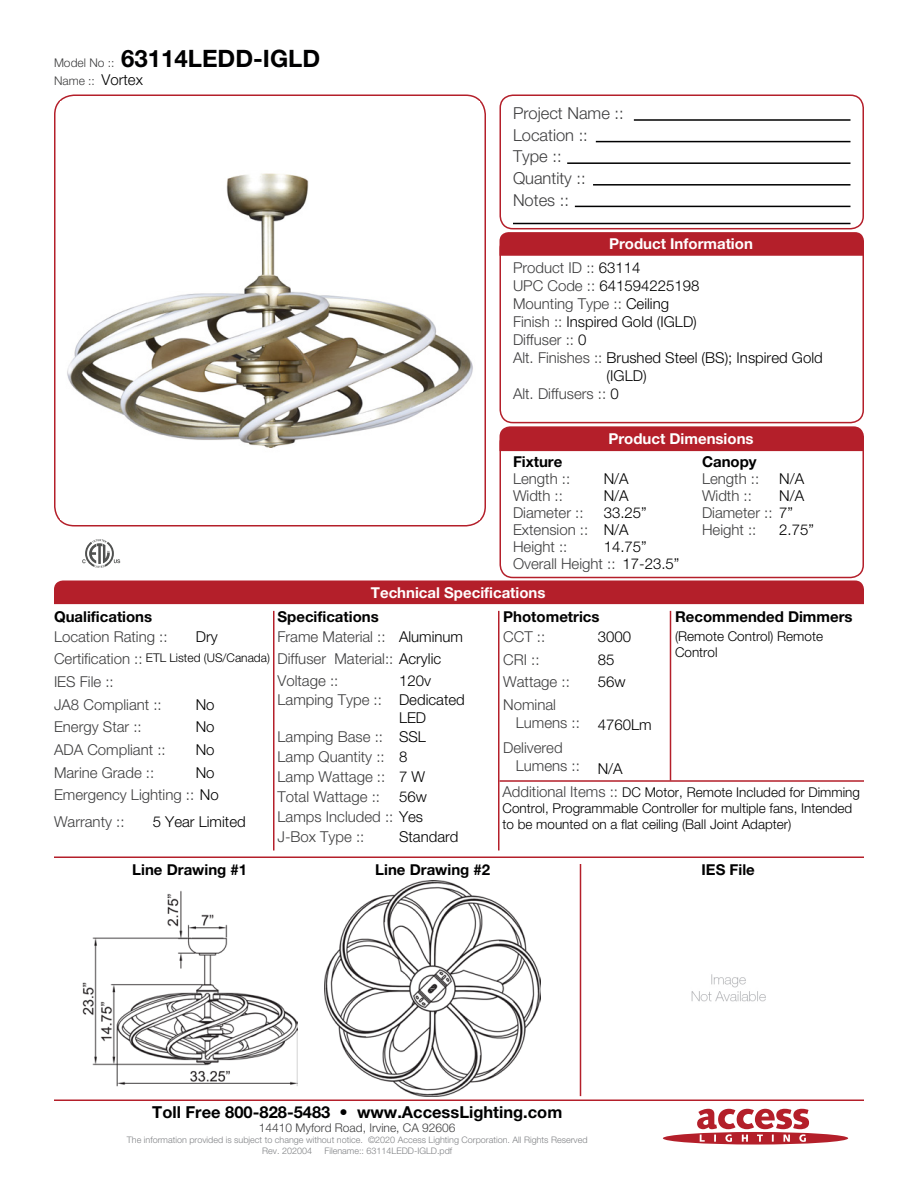
<style>
.page{position:relative;width:918px;height:1188px;background:#fff}
.page>*{position:absolute;margin:0;border:0;box-sizing:border-box;transform-origin:0 0}
.t1{font:700 24px "Helvetica Neue LT Std";color:#000001}
.Left_Justify{font:300 16.5px "Helvetica Neue LT Std";color:#3e3e3f}
.t2{font:700 16.5px "Helvetica Neue LT Std";color:#000001}
.Left_Justify-2{font:300 15px/18px "Helvetica Neue LT Std";color:#3e3e3f}
.Left_Justify-3{font:300 15px/18px "Helvetica Neue LT Std";color:#000001}
.Left_Justify-4{font:700 15px "Helvetica Neue LT Std";color:#000001}
.t3{font:700 15px "Helvetica Neue LT Std";color:#fff}
.Left_Justify-5{font:300 13.5px/16.2px "Helvetica Neue LT Std";color:#000001}
.t4{font:300 12px "Helvetica Neue LT Std";color:#3e3e3f}
.Left_Justify-6{font:300 12px "Helvetica Neue LT Std";color:#000001}
.t5{font:300 9px "Helvetica Neue LT Std";color:#808285}
.s1{font-weight:300;font-size:12px;color:#3e3e3f}
.s2{font-size:15px;color:#000001}
.s3{color:#000001}
.s4{color:#3e3e3f}
.s5{font-size:15px;color:#3e3e3f}
</style>
<div class="page">
<svg style="left:663px;top:1109px;width:185px;height:36px"></svg>
<div style="left:499px;top:94px;width:365px;height:135px;border:2px solid #b41f2a;border-radius:13px"></div>
<div style="left:499px;top:235px;width:365px;height:188px;border:2px solid #b41f2a;border-radius:13px"></div>
<div style="left:499px;top:430px;width:365px;height:148px;border:2px solid #b41f2a;border-radius:13px"></div>
<hr style="left:634px;top:119px;width:217px;height:2px;background:#000001">
<hr style="left:596px;top:141px;width:254px;height:1px;background:#000001">
<hr style="left:593px;top:184px;width:258px;height:2px;background:#000001">
<hr style="left:567px;top:162px;width:283px;height:2px;background:#000001">
<hr style="left:575px;top:206px;width:275px;height:1px;background:#000001">
<hr style="left:513px;top:223px;width:337px;height:1px;background:#000001">
<svg style="left:500px;top:232px;width:364px;height:24px;background:#b5232d"></svg>
<div style="left:500px;top:426px;width:364px;height:25px;background:#b41f2a"></div>
<div style="left:54px;top:580px;width:810px;height:24px;background:#b41f2a"></div>
<hr style="left:54px;top:856px;width:810px;height:2px;background:#b41f2a">
<hr style="left:54px;top:1100px;width:810px;height:1px;background:#b41f2a">
<hr style="left:670px;top:611px;width:1px;height:170px;background:#b41f2a">
<hr style="left:580px;top:864px;width:1px;height:232px;background:#b41f2a">
<hr style="left:498px;top:611px;width:2px;height:239px;background:#b41f2a">
<hr style="left:273px;top:611px;width:1px;height:239px;background:#b41f2a">
<div style="left:54px;top:94px;width:432px;height:432px;border:2px solid #b41f2a;border-radius:20px"></div>
<hr style="left:500px;top:780px;width:364px;height:2px;background:#b41f2a">
<img style="left:61px;top:173px;width:418px;height:347px">
<svg style="left:82px;top:539px;width:38px;height:29px"></svg>
<img style="left:82px;top:891px;width:216px;height:196px">
<img style="left:325px;top:881px;width:216px;height:216px">
<img style="left:691px;top:974px;width:75px;height:28px">
<p class="t1" style="left:54px;top:44px;width:268px"><span class="s1">Model No ::</span> 63114LEDD-IGLD</p>
<p class="t4" style="left:54px;top:73px;width:90px">Name :: <span class="s2">Vortex</span></p>
<p class="Left_Justify" style="left:513px;top:103px;width:112px">Project Name ::</p>
<p class="Left_Justify" style="left:513px;top:125px;width:76px">Location ::</p>
<p class="Left_Justify" style="left:513px;top:146px;width:50px">Type ::</p>
<p class="Left_Justify" style="left:513px;top:168px;width:74px">Quantity ::</p>
<p class="Left_Justify" style="left:513px;top:190px;width:57px">Notes ::</p>
<p class="t3" style="left:609px;top:235px;width:145px">Product Information</p>
<p class="Left_Justify-2" style="left:513px;top:259px;width:129px">Product ID :: <span class="s3">63114</span></p>
<p class="Left_Justify-3" style="left:513px;top:277px;width:188px"><span class="s4">UPC Code ::</span> 641594225198</p>
<p class="Left_Justify-2" style="left:513px;top:295px;width:158px">Mounting Type :: <span class="s3">Ceiling</span></p>
<p class="Left_Justify-3" style="left:513px;top:313px;width:185px"><span class="s4">Finish ::</span> Inspired Gold (IGLD)</p>
<p class="Left_Justify-2" style="left:513px;top:331px;width:75px">Diffuser :: <span class="s3">0</span></p>
<p class="Left_Justify-3" style="left:607px;top:349px;width:218px;text-indent:-94px"><span class="s4">Alt. Finishes ::</span> Brushed Steel (BS); Inspired Gold (IGLD)</p>
<p class="Left_Justify-2" style="left:513px;top:385px;width:107px">Alt. Diffusers :: <span class="s3">0</span></p>
<p class="t3" style="left:608px;top:429px;width:147px">Product Dimensions</p>
<p class="Left_Justify-4" style="left:513px;top:453px;width:51px">Fixture</p>
<p class="Left_Justify-4" style="left:702px;top:453px;width:56px">Canopy</p>
<p class="Left_Justify-2" style="left:513px;top:470px;width:59px">Length ::</p>
<p class="Left_Justify-3" style="left:604px;top:470px;width:27px">N/A</p>
<p class="Left_Justify-2" style="left:702px;top:470px;width:59px">Length ::</p>
<p class="Left_Justify-3" style="left:779px;top:470px;width:27px">N/A</p>
<p class="Left_Justify-2" style="left:513px;top:487px;width:51px">Width ::</p>
<p class="Left_Justify-2" style="left:513px;top:537px;width:56px">Height ::</p>
<p class="Left_Justify-3" style="left:604px;top:487px;width:27px">N/A</p>
<p class="Left_Justify-3" style="left:604px;top:537px;width:45px">14.75”</p>
<p class="Left_Justify-3" style="left:779px;top:487px;width:27px">N/A</p>
<p class="Left_Justify-2" style="left:702px;top:487px;width:51px">Width ::</p>
<p class="Left_Justify-2" style="left:513px;top:503px;width:72px">Diameter ::</p>
<p class="Left_Justify-2" style="left:513px;top:520px;width:77px">Extension ::</p>
<p class="Left_Justify-3" style="left:604px;top:503px;width:45px">33.25”</p>
<p class="Left_Justify-2" style="left:702px;top:503px;width:93px">Diameter :: <span class="s3">7”</span></p>
<p class="Left_Justify-3" style="left:604px;top:520px;width:27px">N/A</p>
<p class="Left_Justify-3" style="left:779px;top:520px;width:36px">2.75”</p>
<p class="Left_Justify-2" style="left:702px;top:520px;width:56px">Height ::</p>
<p class="Left_Justify-2" style="left:513px;top:554px;width:104px">Overall Height ::</p>
<p class="Left_Justify-3" style="left:622px;top:554px;width:58px">17-23.5”</p>
<p class="t3" style="left:371px;top:583px;width:176px">Technical Specifications</p>
<p class="Left_Justify-4" style="left:54px;top:607px;width:100px">Qualifications</p>
<p class="Left_Justify-4" style="left:503px;top:607px;width:98px">Photometrics</p>
<p class="Left_Justify-4" style="left:675px;top:607px;width:179px">Recommended Dimmers</p>
<p class="Left_Justify-4" style="left:278px;top:607px;width:103px">Specifications</p>
<p class="Left_Justify-3" style="left:196px;top:627px;width:23px">Dry</p>
<p class="Left_Justify-3" style="left:598px;top:627px;width:35px">3000</p>
<p class="Left_Justify-5" style="left:675px;top:628px;width:150px">(Remote Control) Remote<br>Control</p>
<p class="Left_Justify-3" style="left:598px;top:650px;width:18px">85</p>
<p class="Left_Justify-3" style="left:598px;top:673px;width:29px">56w</p>
<p class="Left_Justify-3" style="left:598px;top:716px;width:55px">4760Lm</p>
<p class="Left_Justify-3" style="left:598px;top:759px;width:27px">N/A</p>
<p class="Left_Justify-2" style="left:54px;top:627px;width:115px">Location Rating ::</p>
<p class="Left_Justify-2" style="left:503px;top:627px;width:43px">CCT ::</p>
<p class="Left_Justify-2" style="left:503px;top:650px;width:38px">CRI ::</p>
<p class="Left_Justify-2" style="left:503px;top:673px;width:68px">Wattage ::</p>
<p class="Left_Justify-2" style="left:516px;top:695px;width:66px;text-indent:-13px">Nominal<br>Lumens ::</p>
<p class="Left_Justify-2" style="left:516px;top:738px;width:66px;text-indent:-13px">Delivered<br>Lumens ::</p>
<p class="Left_Justify-2" style="left:278px;top:627px;width:110px">Frame Material ::</p>
<p class="Left_Justify-2" style="left:278px;top:671px;width:62px">Voltage ::</p>
<p class="Left_Justify-3" style="left:399px;top:627px;width:66px">Aluminum</p>
<p class="Left_Justify-3" style="left:399px;top:671px;width:33px">120v</p>
<p class="Left_Justify-2" style="left:54px;top:650px;width:90px">Certification ::</p>
<p class="Left_Justify-2" style="left:54px;top:695px;width:109px">JA8 Compliant ::</p>
<p class="Left_Justify-6" style="left:146px;top:651px;width:126px">ETL Listed (US/Canada)</p>
<p class="Left_Justify-3" style="left:196px;top:695px;width:20px">No</p>
<p class="Left_Justify-3" style="left:196px;top:718px;width:20px">No</p>
<p class="Left_Justify-3" style="left:196px;top:740px;width:20px">No</p>
<p class="Left_Justify-3" style="left:196px;top:763px;width:20px">No</p>
<p class="Left_Justify-2" style="left:278px;top:650px;width:165px">Diffuser Material:: <span class="s3">Acrylic</span></p>
<p class="Left_Justify-2" style="left:278px;top:691px;width:106px">Lamping Type ::</p>
<p class="Left_Justify-2" style="left:278px;top:727px;width:107px">Lamping Base ::</p>
<p class="Left_Justify-2" style="left:278px;top:747px;width:109px">Lamp Quantity ::</p>
<p class="Left_Justify-2" style="left:278px;top:767px;width:109px">Lamp Wattage ::</p>
<p class="Left_Justify-2" style="left:278px;top:787px;width:104px">Total Wattage ::</p>
<p class="Left_Justify-2" style="left:278px;top:808px;width:147px">Lamps Included :: <span class="s3">Yes</span></p>
<p class="Left_Justify-2" style="left:278px;top:828px;width:88px">J-Box Type ::</p>
<p class="Left_Justify-2" style="left:54px;top:673px;width:61px">IES File ::</p>
<p class="Left_Justify-2" style="left:54px;top:718px;width:89px">Energy Star ::</p>
<p class="Left_Justify-2" style="left:54px;top:740px;width:113px">ADA Compliant ::</p>
<p class="Left_Justify-2" style="left:54px;top:763px;width:102px">Marine Grade ::</p>
<p class="Left_Justify-2" style="left:54px;top:786px;width:166px">Emergency Lighting :: <span class="s3">No</span></p>
<p class="Left_Justify-3" style="left:399px;top:691px;width:67px">Dedicated<br>LED</p>
<p class="Left_Justify-3" style="left:399px;top:727px;width:28px">SSL</p>
<p class="Left_Justify-3" style="left:399px;top:747px;width:10px">8</p>
<p class="Left_Justify-3" style="left:399px;top:767px;width:28px">7 W</p>
<p class="Left_Justify-3" style="left:399px;top:787px;width:29px">56w</p>
<p class="Left_Justify-5" style="left:502px;top:784px;width:359px"><span class="s5">Additional Items ::</span> DC Motor, Remote Included for Dimming<br>Control, Programmable Controller for multiple fans, Intended to be mounted on a flat ceiling (Ball Joint Adapter)</p>
<p class="Left_Justify-2" style="left:54px;top:813px;width:72px">Warranty ::</p>
<p class="Left_Justify-3" style="left:153px;top:813px;width:95px">5 Year Limited</p>
<p class="Left_Justify-3" style="left:399px;top:828px;width:61px">Standard</p>
<p class="Left_Justify-4" style="left:132px;top:860px;width:116px">Line Drawing #1</p>
<p class="Left_Justify-4" style="left:375px;top:860px;width:116px">Line Drawing #2</p>
<p class="Left_Justify-4" style="left:702px;top:860px;width:55px">IES File</p>
<p class="t2" style="left:152px;top:1101px;width:412px">Toll Free 800-828-5483 • www.AccessLighting.com</p>
<p class="t4" style="left:259px;top:1120px;width:198px">14410 Myford Road, Irvine, CA 92606</p>
<p class="t5" style="left:127px;top:1134px;width:462px">The information provided is subject to change without notice. ©2020 Access Lighting Corporation. All Rights Reserved</p>
<p class="t5" style="left:262px;top:1145px;width:51px">Rev. 202004</p>
<p class="t5" style="left:325px;top:1145px;width:129px">Filename:: 63114LEDD-IGLD.pdf</p>
</div>
